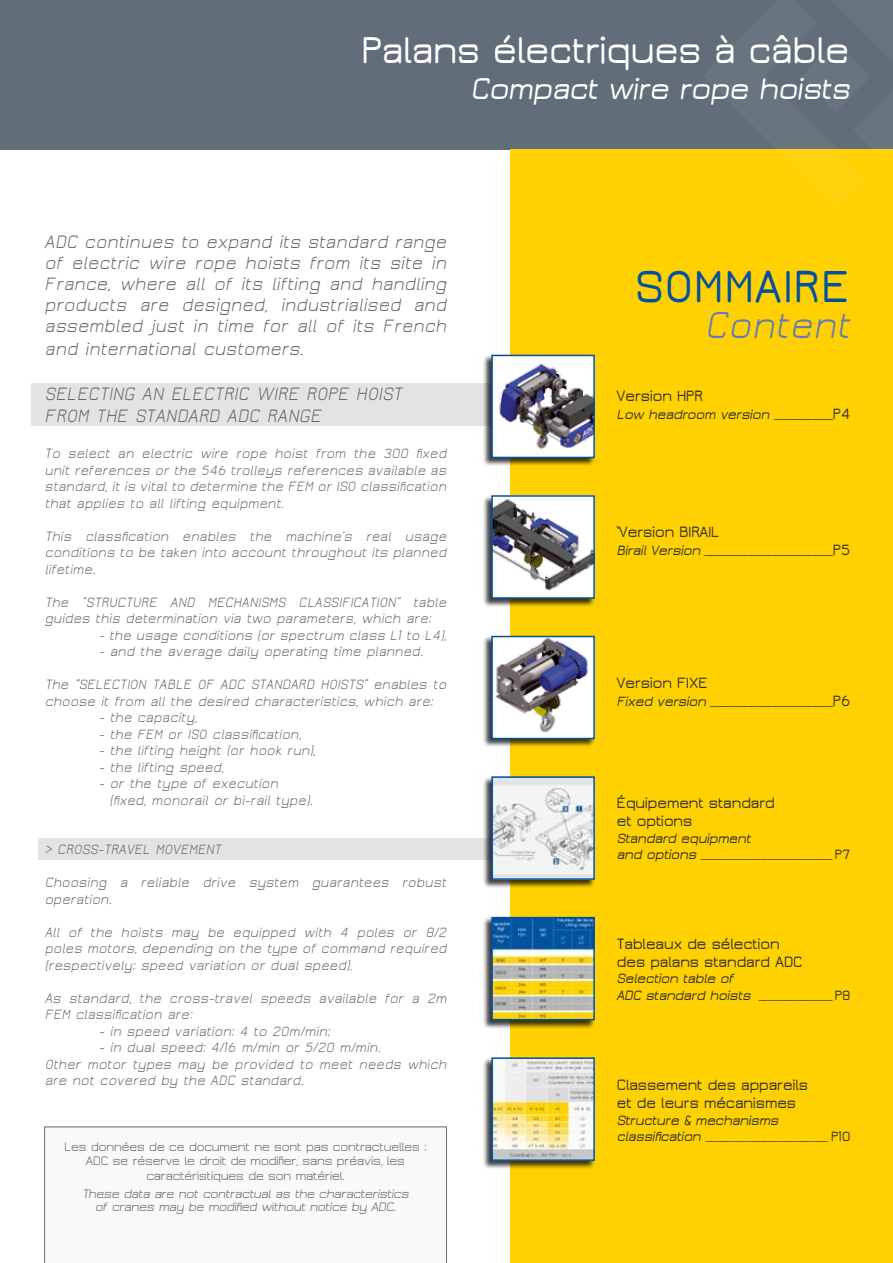
<style>
.page{position:relative;width:893px;height:1263px;background:#fff}
.page>*{position:absolute;margin:0;border:0;box-sizing:border-box;transform-origin:0 0}
.t1{font:600 49.5px "Jura";color:#0051a1;scale:.91 1}
.t2{font:600 41.25px "Jura";letter-spacing:-.05em;color:#fff;scale:.91 1}
.t3{font:italic 41.25px "Jura";color:#607abb;scale:.91 1}
.t4{font:600 33px "Jura";color:#fff;scale:.91 1}
.t5{font:italic 19.8px/21.3px "Jura";color:#68676c;text-align:justify;scale:.91 1}
.t6{font:600 16.5px/18px "Jura";letter-spacing:-.05em;color:#373437;scale:.91 1}
.t7{font:300 16.5px/18px "Jura";color:#373437;scale:.91 1}
.t8{font:italic 14.85px/16.5px "Jura";color:#68676c;scale:.91 1}
.t9{font:italic 600 14.85px/16.2px "Jura";color:#373437;scale:.91 1}
.t10{font:13.5px/13.5px "Jura";letter-spacing:-.06em;color:#68676c;text-align:center}
.s1{font-weight:300;font-style:normal;font-size:16.5px}
.s2{font-style:normal;font-size:16.5px}
.s3{font-weight:600}
.s4{font-weight:600;font-style:italic;font-size:14.85px}
.s5{font-weight:300;font-style:normal}
.s6{font-style:normal}
</style>
<div class="page">
<div style="left:31px;top:383px;width:493px;height:43px;background:#e1e3e4"></div>
<div style="left:38px;top:839px;width:493px;height:21px;background:#e1e3e4"></div>
<div style="left:0;top:0;width:893px;height:150px;background:#616e7a"></div>
<div style="left:510px;top:150px;width:383px;height:1113px;background:#ffd100"></div>
<svg style="left:703px;top:149px;width:190px;height:59px"></svg>
<div style="left:482px;top:354px;width:113px;height:113px;background:#000;opacity:.75"></div>
<div style="left:492px;top:355px;width:102px;height:102px;background:#fff"></div>
<img style="left:499px;top:364px;width:93px;height:85px">
<div style="left:491px;top:355px;width:104px;height:103px;border:2px solid #0051a1"></div>
<div style="left:482px;top:635px;width:113px;height:113px;background:#000;opacity:.75"></div>
<div style="left:492px;top:636px;width:102px;height:102px;background:#fff"></div>
<img style="left:495px;top:639px;width:93px;height:93px">
<div style="left:491px;top:636px;width:104px;height:103px;border:2px solid #0051a1"></div>
<div style="left:482px;top:776px;width:113px;height:113px;background:#000;opacity:.75"></div>
<img style="left:494px;top:779px;width:98px;height:98px">
<div style="left:491px;top:776px;width:104px;height:104px;border:2px solid #0051a1"></div>
<div style="left:482px;top:916px;width:113px;height:113px;background:#000;opacity:.75"></div>
<img style="left:494px;top:920px;width:98px;height:97px">
<div style="left:491px;top:917px;width:104px;height:103px;border:2px solid #0051a1"></div>
<div style="left:482px;top:1057px;width:113px;height:113px;background:#000;opacity:.75"></div>
<img style="left:494px;top:1060px;width:98px;height:98px">
<div style="left:491px;top:1057px;width:104px;height:104px;border:2px solid #0051a1"></div>
<div style="left:482px;top:495px;width:113px;height:113px;background:#000;opacity:.75"></div>
<div style="left:492px;top:496px;width:102px;height:102px;background:#fff"></div>
<img style="left:494px;top:499px;width:98px;height:91px">
<div style="left:491px;top:495px;width:104px;height:104px;border:2px solid #0051a1"></div>
<svg style="left:44px;top:1127px;width:403px;height:136px"></svg>
<h2 class="t2" style="left:361px;top:29px;width:539px">Palans électriques à câble</h2>
<h3 class="t4" style="left:470px;top:72px;width:424px">Compact wire rope hoists</h3>
<p class="t5" style="left:45px;top:231px;width:447px">ADC continues to expand its standard range of electric wire rope hoists from its site in France, where all of its lifting and handling products are designed, industrialised and assembled just in time for all of its French and international customers.</p>
<h3 class="t5" style="left:45px;top:382px;width:398px;line-height:22.5px">SELECTING AN ELECTRIC WIRE ROPE HOIST<br>FROM THE STANDARD ADC RANGE</h3>
<p class="t8" style="left:45px;top:445px;width:446px;text-align:justify">To select an electric wire rope hoist from the 300 fixed unit references or the 546 trolleys references available as standard, it is vital to determine the FEM or ISO classification that applies to all lifting equipment.</p>
<p class="t8" style="left:45px;top:528px;width:446px;text-align:justify">This classfication enables the machine’s real usage conditions to be taken into account throughout its planned lifetime.</p>
<p class="t8" style="left:45px;top:594px;width:446px">The “STRUCTURE AND MECHANISMS CLASSIFICATION” table guides this determination via two parameters, which are:</p>
<p class="t8" style="left:99px;top:627px;width:387px">- the usage conditions (or spectrum class L1 to L4),</p>
<p class="t8" style="left:99px;top:643px;width:361px">- and the average daily operating time planned.</p>
<p class="t8" style="left:45px;top:676px;width:56px">The “Selection</p>
<p class="t8" style="left:152px;top:676px;width:118px">table of ADC standard</p>
<p class="t8" style="left:320px;top:676px;width:9px">hoists</p>
<p class="t8" style="left:45px;top:676px;width:446px;text-indent:319px">” enables to choose it from all the desired characteristics, which are:</p>
<p class="t8" style="left:99px;top:709px;width:112px">- the capacity,</p>
<p class="t8" style="left:99px;top:726px;width:227px">- the FEM or ISO classification,</p>
<p class="t8" style="left:99px;top:742px;width:243px">- the lifting height (or hook run),</p>
<p class="t8" style="left:99px;top:759px;width:142px">- the lifting speed,</p>
<p class="t8" style="left:109px;top:775px;width:228px;text-indent:-11px">- or the type of execution (fixed, monorail or bi-rail type).</p>
<p class="t8" style="left:45px;top:841px;width:198px">&gt; CROSS-TRAVEL MOVEMENT</p>
<p class="t8" style="left:45px;top:874px;width:446px">Choosing a reliable drive system guarantees robust operation.</p>
<p class="t8" style="left:45px;top:924px;width:446px;text-align:justify">All of the hoists may be equipped with 4 poles or 8/2 poles motors, depending on the type of command required (respectively: speed variation or dual speed).</p>
<p class="t8" style="left:45px;top:990px;width:446px">As standard, the cross-travel speeds available for a 2m<br>FEM classification are:</p>
<p class="t8" style="left:99px;top:1023px;width:259px">- in speed variation: 4 to 20m/min;</p>
<p class="t8" style="left:45px;top:1039px;width:446px;text-indent:54px">- in dual speed: 4/16 m/min or 5/20 m/min.<br>Other motor types may be provided to meet needs which are not covered by the ADC standard.</p>
<p class="t10" style="left:64px;top:1140px;width:364px">Les données de ce document ne sont pas contractuelles :<br>ADC se réserve le droit de modifier, sans préavis, les</p>
<p class="t10" style="left:82px;top:1167px;width:330px;line-height:18px">caractéristiques de son matériel.<br>These data are not contractual as the characteristics</p>
<p class="t10" style="left:95px;top:1200px;width:305px">of cranes may be modified without notice by ADC.</p>
<h1 class="t1" style="left:634px;top:261px;width:239px">SOMMAIRE</h1>
<h2 class="t3" style="left:704px;top:304px;width:170px">Content</h2>
<p class="t6" style="left:617px;top:387px;width:97px">Version HPR</p>
<p class="t9" style="left:617px;top:406px;width:259px">Low headroom version <span class="s1">__________</span><span class="s2">P 4</span></p>
<p class="t7" style="left:617px;top:523px;width:259px"><span class="s3">`Version BIRAIL<br></span><span class="s4">Birail Version</span> ______________________<span class="s3">P5</span></p>
<p class="t7" style="left:617px;top:673px;width:259px"><span class="s3">Version FIXE<br></span><span class="s4">Fixed version</span> _____________________<span class="s3">P6</span></p>
<p class="t6" style="left:617px;top:794px;width:176px">Équipement standard et options</p>
<p class="t9" style="left:617px;top:830px;width:259px">Standard equipment<br>and options <span class="s5">_________________________</span> <span class="s6">P7</span></p>
<p class="t6" style="left:617px;top:935px;width:206px">Tableaux de sélection des palans standard ADC</p>
<p class="t9" style="left:617px;top:971px;width:259px">Selection table of<br>ADC standard hoists <span class="s5">______________</span> <span class="s6">P8</span></p>
<p class="t6" style="left:617px;top:1076px;width:212px">Classement des appareils et de leurs mécanismes</p>
<p class="t9" style="left:617px;top:1112px;width:259px">Structure &amp; mechanisms classification <span class="s5">_______________________</span> <span class="s6">P10</span></p>
</div>
